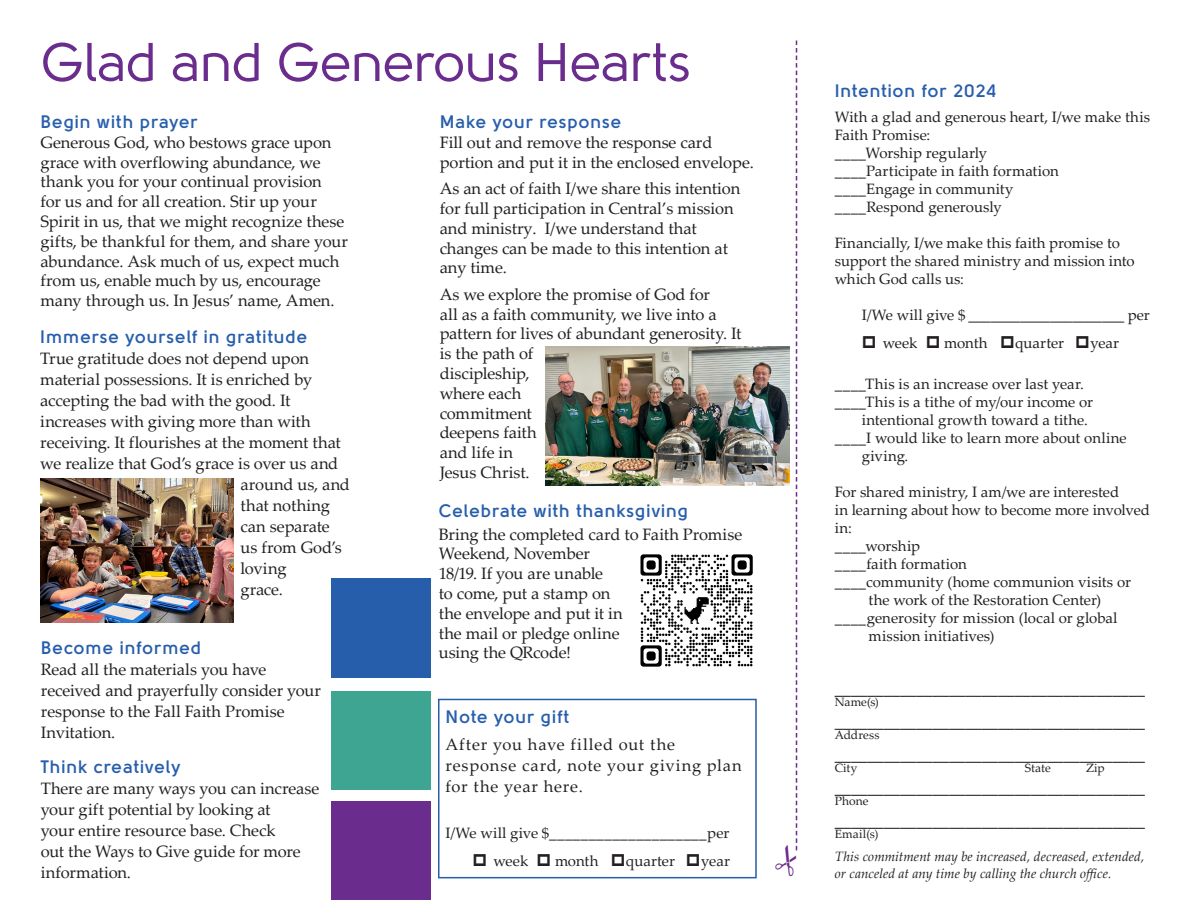
<style>
.page{position:relative;width:1188px;height:918px;background:#fff}
.page>*{position:absolute;margin:0;border:0;box-sizing:border-box;transform-origin:0 0}
.t1{font:54px "Solomon";letter-spacing:-.015em;color:#6b2d8d}
.subtitles{font:700 18px "Solomon";letter-spacing:.045em;color:#275eac}
.body{font:700 18px "Solomon";letter-spacing:.045em;color:#275eac}
.body-2{font:16.5px/19.8px "Palatino Linotype";letter-spacing:-.005em;color:#231f20}
.hanging_indent{font:16.5px "Palatino Linotype";color:#231f20}
.subtitles-2{font:16.5px/21px "Palatino Linotype";letter-spacing:.045em;color:#231f20}
.hanging_indent-2{font:15px/18px "Palatino Linotype";color:#231f20}
.t2{font:italic 13.5px/16.5px "Palatino Linotype";letter-spacing:.005em;color:#231f20}
.hanging_indent-3{font:12px "Palatino Linotype";letter-spacing:.01em;color:#231f20}
</style>
<div class="page">
<img style="left:546px;top:347px;width:229px;height:139px">
<div style="left:331px;top:691px;width:100px;height:99px;background:#3da591"></div>
<div style="left:438px;top:699px;width:319px;height:179px;border:2px solid #275eac"></div>
<img style="left:640px;top:554px;width:113px;height:113px">
<div style="left:331px;top:801px;width:100px;height:99px;background:#6b2d8d"></div>
<img style="left:40px;top:478px;width:194px;height:145px">
<div style="left:331px;top:579px;width:100px;height:99px;background:#275eac"></div>
<svg style="left:775px;top:40px;width:22px;height:811px"></svg>
<p class="t1" style="left:40px;top:33px;width:652px">Glad and Generous Hearts</p>
<p class="subtitles" style="left:40px;top:111px;width:159px">Begin with prayer</p>
<p class="body-2" style="left:40px;top:132px;width:309px">Generous God, who bestows grace upon grace with overflowing abundance, we thank you for your continual provision<br>for us and for all creation. Stir up your Spirit in us, that we might recognize these gifts, be thankful for them, and share your abundance. Ask much of us, expect much from us, enable much by us, encourage many through us. In Jesus’ name, Amen.</p>
<p class="subtitles" style="left:40px;top:326px;width:269px">Immerse yourself in gratitude</p>
<p class="body-2" style="left:40px;top:348px;width:270px">True gratitude does not depend upon</p>
<p class="body-2" style="left:40px;top:369px;width:274px">material possessions. It is enriched by</p>
<p class="body-2" style="left:40px;top:390px;width:252px">accepting the bad with the good. It</p>
<p class="body-2" style="left:40px;top:411px;width:272px">increases with giving more than with</p>
<p class="body-2" style="left:40px;top:432px;width:302px">receiving. It flourishes at the moment that</p>
<p class="body-2" style="left:40px;top:453px;width:300px">we realize that God’s grace is over us and</p>
<p class="body-2" style="left:240px;top:474px;width:111px">around us, and</p>
<p class="body-2" style="left:240px;top:495px;width:91px">that nothing</p>
<p class="body-2" style="left:240px;top:516px;width:91px">can separate</p>
<p class="body-2" style="left:240px;top:537px;width:103px">us from God’s</p>
<p class="body-2" style="left:240px;top:558px;width:48px">loving</p>
<p class="body-2" style="left:240px;top:579px;width:44px">grace.</p>
<p class="subtitles" style="left:440px;top:111px;width:183px">Make your response</p>
<p class="body-2" style="left:440px;top:132px;width:316px">Fill out and remove the response card portion and put it in the enclosed envelope.</p>
<p class="body-2" style="left:440px;top:178px;width:302px">As an act of faith I/we share this intention for full participation in Central’s mission and ministry. I/we understand that changes can be made to this intention at any time.</p>
<p class="body-2" style="left:440px;top:284px;width:303px">As we explore the promise of God for<br>all as a faith community, we live into a pattern for lives of abundant generosity. It is the path of<br>discipleship,<br>where each<br>commitment<br>deepens faith<br>and life in<br>Jesus Christ.</p>
<p class="body" style="left:439px;top:500px;width:251px">Celebrate with thanksgiving</p>
<p class="body-2" style="left:439px;top:523px;width:305px">Bring the completed card to Faith Promise<br>Weekend, November<br>18/19. If you are unable<br>to come, put a stamp on<br>the envelope and put it in<br>the mail or pledge online<br>using the QRcode!</p>
<p class="subtitles" style="left:41px;top:638px;width:162px">Become informed</p>
<p class="body-2" style="left:41px;top:659px;width:282px;line-height:21px">Read all the materials you have received and prayerfully consider your response to the Fall Faith Promise<br>Invitation.</p>
<p class="body" style="left:41px;top:757px;width:141px">Think creatively</p>
<p class="body-2" style="left:41px;top:778px;width:280px;line-height:21px">There are many ways you can increase your gift potential by looking at<br>your entire resource base. Check<br>out the Ways to Give guide for more information.</p>
<p class="subtitles" style="left:446px;top:706px;width:125px">Note your gift</p>
<p class="subtitles-2" style="left:446px;top:734px;width:298px">After you have filled out the response card, note your giving plan for the year here.</p>
<p class="hanging_indent-2" style="left:446px;top:824px;width:285px">I/We will give $____________________per</p>
<p class="hanging_indent-2" style="left:494px;top:851px;width:36px">week</p>
<p class="hanging_indent-2" style="left:555px;top:851px;width:45px">month</p>
<p class="hanging_indent-2" style="left:626px;top:851px;width:51px">quarter</p>
<p class="hanging_indent-2" style="left:701px;top:851px;width:30px">year</p>
<p class="subtitles" style="left:835px;top:80px;width:163px">Intention for 2024</p>
<p class="hanging_indent-2" style="left:835px;top:107px;width:317px">With a glad and generous heart, I/we make this<br>Faith Promise:</p>
<p class="hanging_indent-2" style="left:835px;top:143px;width:226px">____Worship regularly ____Participate in faith formation ____Engage in community ____Respond generously</p>
<p class="hanging_indent-2" style="left:835px;top:233px;width:287px">Financially, I/we make this faith promise to</p>
<p class="hanging_indent-2" style="left:835px;top:251px;width:302px">support the shared ministry and mission into</p>
<p class="hanging_indent-2" style="left:835px;top:269px;width:131px">which God calls us:</p>
<p class="hanging_indent-2" style="left:862px;top:305px;width:290px">I/We will give $ _____________________ per</p>
<p class="hanging_indent-2" style="left:883px;top:333px;width:36px">week</p>
<p class="hanging_indent-2" style="left:944px;top:333px;width:45px">month</p>
<p class="hanging_indent-2" style="left:1015px;top:333px;width:51px">quarter</p>
<p class="hanging_indent-2" style="left:1091px;top:333px;width:30px">year</p>
<p class="hanging_indent-2" style="left:835px;top:375px;width:251px">____This is an increase over last year.</p>
<p class="hanging_indent-2" style="left:862px;top:393px;width:233px;text-indent:-27px">____This is a tithe of my/our income or intentional growth toward a tithe.</p>
<p class="hanging_indent-2" style="left:862px;top:429px;width:267px;text-indent:-27px">____I would like to learn more about online giving.</p>
<p class="hanging_indent-2" style="left:835px;top:483px;width:286px">For shared ministry, I am/we are interested</p>
<p class="hanging_indent-2" style="left:835px;top:501px;width:317px">in learning about how to become more involved</p>
<p class="hanging_indent-2" style="left:835px;top:519px;width:19px">in:</p>
<p class="hanging_indent-2" style="left:835px;top:537px;width:87px">____worship</p>
<p class="hanging_indent-2" style="left:835px;top:555px;width:134px">____faith formation</p>
<p class="hanging_indent-2" style="left:835px;top:573px;width:298px">____community (home communion visits or</p>
<p class="hanging_indent-2" style="left:868px;top:591px;width:234px">the work of the Restoration Center)</p>
<p class="hanging_indent-2" style="left:868px;top:609px;width:251px;text-indent:-34px">____generosity for mission (local or global mission initiatives)</p>
<p class="hanging_indent" style="left:835px;top:676px;width:312px">______________________________________</p>
<p class="hanging_indent-3" style="left:835px;top:693px;width:46px">Name(s)</p>
<p class="hanging_indent" style="left:835px;top:709px;width:312px">______________________________________</p>
<p class="hanging_indent-3" style="left:835px;top:726px;width:46px">Address</p>
<p class="hanging_indent" style="left:835px;top:742px;width:312px">______________________________________</p>
<p class="hanging_indent-3" style="left:835px;top:759px;width:24px">City</p>
<p class="hanging_indent-3" style="left:1025px;top:759px;width:27px">State</p>
<p class="hanging_indent-3" style="left:1086px;top:759px;width:20px">Zip</p>
<p class="hanging_indent" style="left:835px;top:775px;width:312px">______________________________________</p>
<p class="hanging_indent-3" style="left:835px;top:792px;width:35px">Phone</p>
<p class="hanging_indent" style="left:835px;top:808px;width:312px">______________________________________</p>
<p class="hanging_indent-3" style="left:835px;top:825px;width:45px">Email(s)</p>
<p class="t2" style="left:835px;top:848px;width:311px">This commitment may be increased, decreased, extended, or canceled at any time by calling the church office.</p>
</div>
